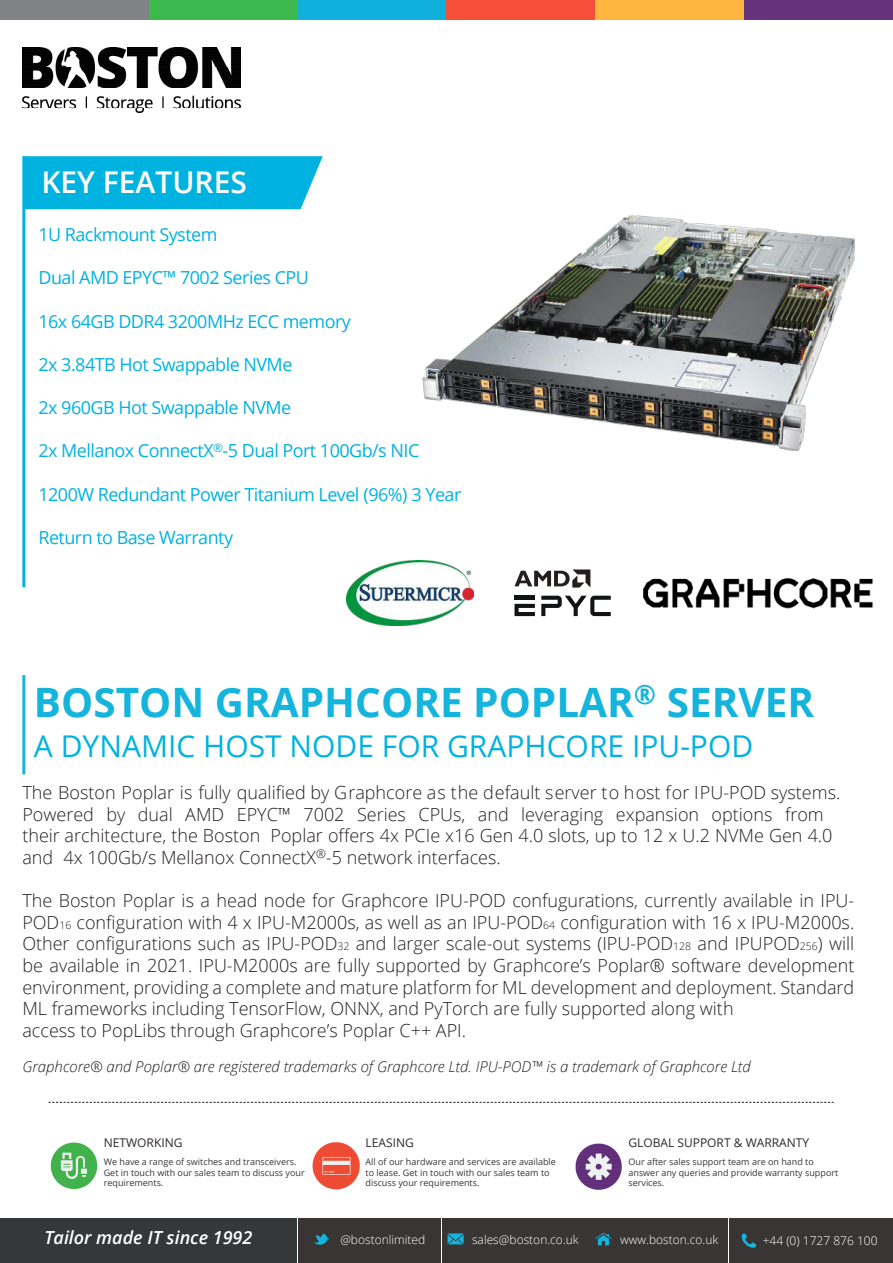
<style>
.page{position:relative;width:893px;height:1263px;background:#fff}
.page>*{position:absolute;margin:0;border:0;box-sizing:border-box;transform-origin:0 0}
.t1{font:700 40.5px "Open Sans";color:#14b4dc}
.t2{font:30px "Open Sans";color:#00b2df}
.t3{font:600 30px "Open Sans";color:#fff}
.t4{font:300 18px/21.6px "Open Sans";color:#241f1f}
.t5{font:18px "Open Sans";letter-spacing:-.03em;color:#00b2df}
.t6{font:italic 600 18px "Open Sans";color:#fff}
.t7{font:italic 300 15px "Open Sans";color:#241f1f}
.t8{font:300 12px "Open Sans";color:#fff}
.t9{font:12px "Open Sans";color:#2e292a}
.t10{font:9px/10.8px "Open Sans";color:#393535}
.s1{font-size:10.5px}
</style>
<div class="page">
<div style="left:149px;top:0;width:149px;height:19px;background:#3cb94d"></div>
<div style="left:0;top:0;width:149px;height:19px;background:#808285"></div>
<div style="left:298px;top:0;width:148px;height:19px;background:#0fb1db"></div>
<div style="left:446px;top:0;width:149px;height:19px;background:#f44f39"></div>
<div style="left:744px;top:0;width:149px;height:19px;background:#66327c"></div>
<div style="left:595px;top:0;width:149px;height:19px;background:#ffb641"></div>
<div style="left:0;top:1218px;width:297px;height:45px;background:#343838"></div>
<div style="left:729px;top:1218px;width:164px;height:45px;background:#393535"></div>
<div style="left:586px;top:1218px;width:142px;height:45px;background:#393535"></div>
<div style="left:442px;top:1218px;width:142px;height:45px;background:#393535"></div>
<div style="left:298px;top:1218px;width:142px;height:45px;background:#393535"></div>
<svg style="left:742px;top:1233px;width:14px;height:15px"></svg>
<svg style="left:595px;top:1232px;width:16px;height:13px"></svg>
<svg style="left:448px;top:1233px;width:16px;height:11px"></svg>
<svg style="left:314px;top:1233px;width:15px;height:12px"></svg>
<img style="left:50px;top:1142px;width:48px;height:48px">
<img style="left:312px;top:1142px;width:48px;height:48px">
<img style="left:575px;top:1143px;width:47px;height:47px">
<svg style="left:48px;top:1102px;width:786px;height:1px"></svg>
<hr style="left:22px;top:675px;width:3px;height:99px;background:#14b4dc">
<img style="left:422px;top:215px;width:433px;height:236px">
<img style="left:22px;top:48px;width:219px;height:64px">
<div style="left:25px;top:156px;width:298px;height:53px;background:#00b2df"></div>
<hr style="left:22px;top:156px;width:3px;height:431px;background:#00b2df">
<img style="left:643px;top:578px;width:230px;height:31px">
<svg style="left:514px;top:569px;width:76px;height:19px"></svg>
<hr style="left:514px;top:596px;width:21px;height:4px;background:#121314">
<svg style="left:514px;top:604px;width:21px;height:12px"></svg>
<svg style="left:541px;top:596px;width:70px;height:20px"></svg>
<img style="left:347px;top:560px;width:126px;height:65px">
<h2 class="t3" style="left:41px;top:162px;width:207px">KEY FEATURES</h2>
<p class="t5" style="left:38px;top:222px;width:180px">1U Rackmount System</p>
<p class="t5" style="left:38px;top:266px;width:272px">Dual AMD EPYC™ 7002 Series CPU</p>
<p class="t5" style="left:38px;top:309px;width:314px">16x 64GB DDR4 3200MHz ECC memory</p>
<p class="t5" style="left:38px;top:352px;width:255px">2x 3.84TB Hot Swappable NVMe</p>
<p class="t5" style="left:38px;top:395px;width:254px">2x 960GB Hot Swappable NVMe</p>
<p class="t5" style="left:38px;top:438px;width:382px">2x Mellanox ConnectX<sup>®</sup>-5 Dual Port 100Gb/s NIC</p>
<p class="t5" style="left:38px;top:482px;width:424px">1200W Redundant Power Titanium Level (96%) 3 Year</p>
<p class="t5" style="left:38px;top:525px;width:196px">Return to Base Warranty</p>
<h1 class="t1" style="left:34px;top:673px;width:782px">BOSTON GRAPHCORE POPLAR<sup>®</sup> SERVER</h1>
<h2 class="t2" style="left:34px;top:725px;width:721px">A DYNAMIC HOST NODE FOR GRAPHCORE IPU-POD</h2>
<p class="t4" style="left:22px;top:781px;width:819px">The Boston Poplar is fully qualified by Graphcore as the default server to host for IPU-POD systems.<br>Powered by dual AMD EPYC™ 7002 Series CPUs, and leveraging expansion options from their architecture, the Boston Poplar offers 4x PCIe x16 Gen 4.0 slots, up to 12 x U.2 NVMe Gen 4.0 and 4x 100Gb/s Mellanox ConnectX<sup>®</sup>-5 network interfaces.</p>
<p class="t4" style="left:22px;top:889px;width:833px">The Boston Poplar is a head node for Graphcore IPU-POD confugurations, currently available in IPU-POD<span class="s1">16</span> configuration with 4 x IPU-M2000s, as well as an IPU-POD<span class="s1">64</span> configuration with 16 x IPU-M2000s.<br>Other configurations such as IPU-POD<span class="s1">32</span> and larger scale-out systems (IPU-POD<span class="s1">128</span> and IPUPOD<span class="s1">256</span>) will be available in 2021. IPU-M2000s are fully supported by Graphcore’s Poplar® software development environment, providing a complete and mature platform for ML development and deployment. Standard ML frameworks including TensorFlow, ONNX, and PyTorch are fully supported along with<br>access to PopLibs through Graphcore’s Poplar C++ API.</p>
<p class="t7" style="left:22px;top:1056px;width:730px">Graphcore® and Poplar® are registered trademarks of Graphcore Ltd. IPU-POD™ is a trademark of Graphcore Ltd</p>
<p class="t9" style="left:104px;top:1135px;width:80px">NETWORKING</p>
<p class="t9" style="left:366px;top:1135px;width:50px">LEASING</p>
<p class="t10" style="left:104px;top:1156px;width:202px">We have a range of switches and transceivers.<br>Get in touch with our sales team to discuss your requirements.</p>
<p class="t10" style="left:366px;top:1156px;width:192px">All of our hardware and services are available to lease. Get in touch with our sales team to discuss your requirements.</p>
<p class="t9" style="left:628px;top:1135px;width:182px">GLOBAL SUPPORT &amp; WARRANTY</p>
<p class="t10" style="left:628px;top:1156px;width:211px">Our after sales support team are on hand to answer any queries and provide warranty support services.</p>
<p class="t6" style="left:44px;top:1225px;width:210px">Tailor made IT since 1992</p>
<p class="t8" style="left:340px;top:1231px;width:87px">@bostonlimited</p>
<p class="t8" style="left:472px;top:1231px;width:108px">sales@boston.co.uk</p>
<p class="t8" style="left:620px;top:1231px;width:100px">www.boston.co.uk</p>
<p class="t8" style="left:763px;top:1232px;width:116px">+44 (0) 1727 876 100</p>
</div>
